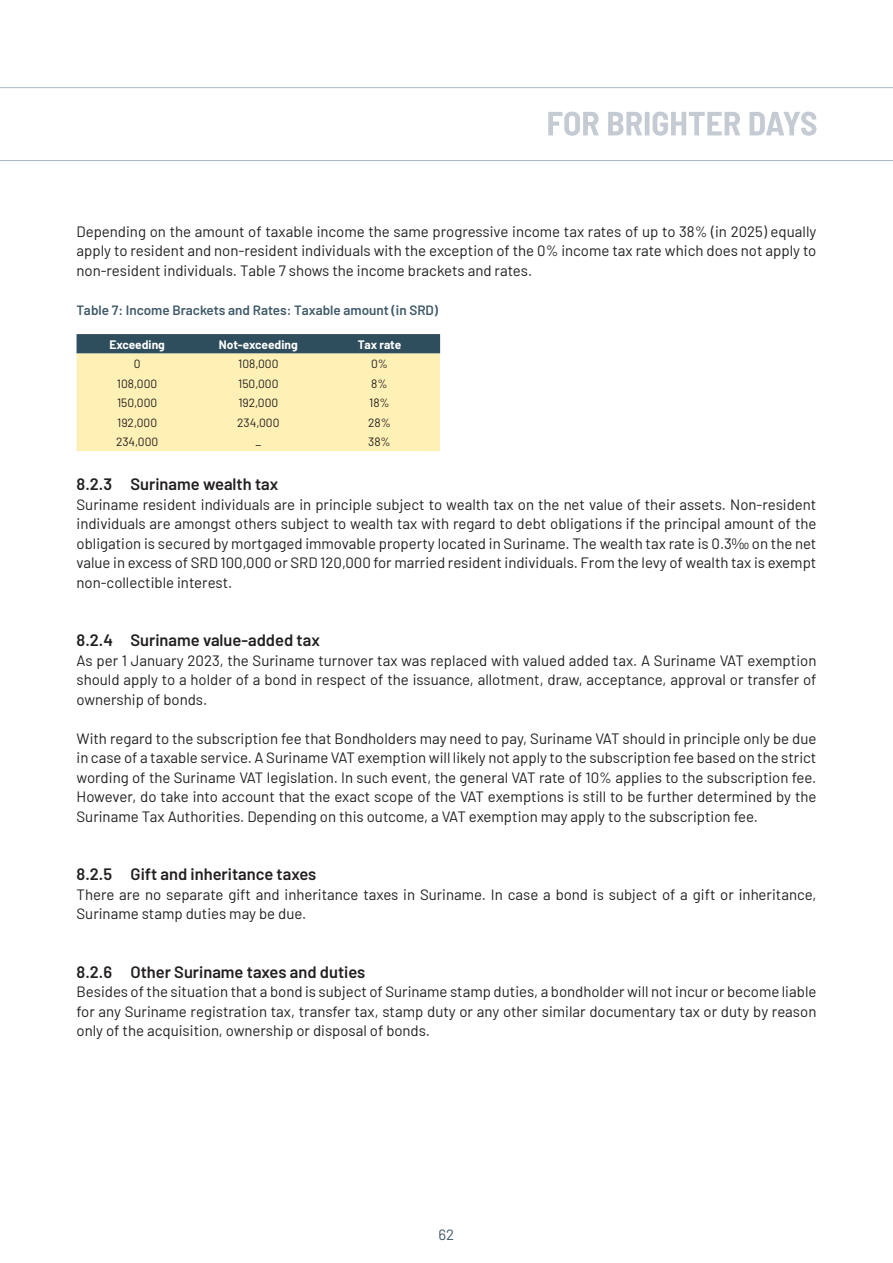
<style>
.page{position:relative;width:893px;height:1263px;background:#fff}
.page>*{position:absolute;margin:0;border:0;box-sizing:border-box;transform-origin:0 0}
.t1{font:600 16.5px "Barlow";color:#231f20}
.t2{font:15px/19.5px "Barlow";color:#231f20;text-align:justify}
.t3{font:15px "Barlow";color:#405a69}
.t4{font:600 13.5px "Barlow";color:#405a69}
.t5{font:12px "Barlow";color:#231f20}
.t6{font:700 12px "Barlow";color:#fff}
</style>
<div class="page">
<hr style="left:0;top:160px;width:893px;height:1px;background:#acb6bf">
<hr style="left:0;top:87px;width:893px;height:1px;background:#acb6bf">
<svg style="left:548px;top:112px;width:268px;height:24px"></svg>
<svg style="left:77px;top:334px;width:363px;height:117px;background:#dcd6a6"></svg>
<p class="t2" style="left:77px;top:220px;width:741px">Depending on the amount of taxable income the same progressive income tax rates of up to 38% (in 2025) equally apply to resident and non-resident individuals with the exception of the 0% income tax rate which does not apply to non-resident individuals. Table 7 shows the income brackets and rates.</p>
<p class="t4" style="left:77px;top:300px;width:363px">Table 7: Income Brackets and Rates: Taxable amount (in SRD)</p>
<p class="t6" style="left:109px;top:336px;width:57px">Exceeding</p>
<p class="t6" style="left:219px;top:336px;width:80px">Not-exceeding</p>
<p class="t6" style="left:358px;top:336px;width:45px">Tax rate</p>
<p class="t5" style="left:134px;top:355px;width:8px">0</p>
<p class="t5" style="left:238px;top:355px;width:42px">108,000</p>
<p class="t5" style="left:371px;top:355px;width:18px">0%</p>
<p class="t5" style="left:117px;top:375px;width:42px">108,000</p>
<p class="t5" style="left:238px;top:375px;width:42px">150,000</p>
<p class="t5" style="left:371px;top:375px;width:18px">8%</p>
<p class="t5" style="left:117px;top:394px;width:42px">150,000</p>
<p class="t5" style="left:238px;top:394px;width:41px">192,000</p>
<p class="t5" style="left:369px;top:394px;width:22px">18%</p>
<p class="t5" style="left:117px;top:414px;width:41px">192,000</p>
<p class="t5" style="left:237px;top:414px;width:44px">234,000</p>
<p class="t5" style="left:368px;top:414px;width:24px">28%</p>
<p class="t5" style="left:116px;top:433px;width:44px">234,000</p>
<p class="t5" style="left:255px;top:433px;width:7px">_</p>
<p class="t5" style="left:368px;top:433px;width:24px">38%</p>
<p class="t1" style="left:77px;top:472px;width:203px">8.2.3 Suriname wealth tax</p>
<p class="t2" style="left:77px;top:493px;width:741px">Suriname resident individuals are in principle subject to wealth tax on the net value of their assets. Non-resident individuals are amongst others subject to wealth tax with regard to debt obligations if the principal amount of the obligation is secured by mortgaged immovable property located in Suriname. The wealth tax rate is 0.3‰ on the net value in excess of SRD 100,000 or SRD 120,000 for married resident individuals. From the levy of wealth tax is exempt non-collectible interest.</p>
<p class="t1" style="left:77px;top:628px;width:245px">8.2.4 Suriname value-added tax</p>
<p class="t2" style="left:77px;top:649px;width:741px">As per 1 January 2023, the Suriname turnover tax was replaced with valued added tax. A Suriname VAT exemption should apply to a holder of a bond in respect of the issuance, allotment, draw, acceptance, approval or transfer of ownership of bonds.</p>
<p class="t2" style="left:77px;top:727px;width:741px">With regard to the subscription fee that Bondholders may need to pay, Suriname VAT should in principle only be due in case of a taxable service. A Suriname VAT exemption will likely not apply to the subscription fee based on the strict wording of the Suriname VAT legislation. In such event, the general VAT rate of 10% applies to the subscription fee.<br>However, do take into account that the exact scope of the VAT exemptions is still to be further determined by the Suriname Tax Authorities. Depending on this outcome, a VAT exemption may apply to the subscription fee.</p>
<p class="t1" style="left:77px;top:862px;width:241px">8.2.5 Gift and inheritance taxes</p>
<p class="t2" style="left:77px;top:883px;width:741px">There are no separate gift and inheritance taxes in Suriname. In case a bond is subject of a gift or inheritance,<br>Suriname stamp duties may be due.</p>
<p class="t1" style="left:77px;top:959px;width:290px">8.2.6 Other Suriname taxes and duties</p>
<p class="t2" style="left:77px;top:981px;width:741px">Besides of the situation that a bond is subject of Suriname stamp duties, a bondholder will not incur or become liable for any Suriname registration tax, transfer tax, stamp duty or any other similar documentary tax or duty by reason only of the acquisition, ownership or disposal of bonds.</p>
<p class="t3" style="left:438px;top:1223px;width:17px">62</p>
</div>
